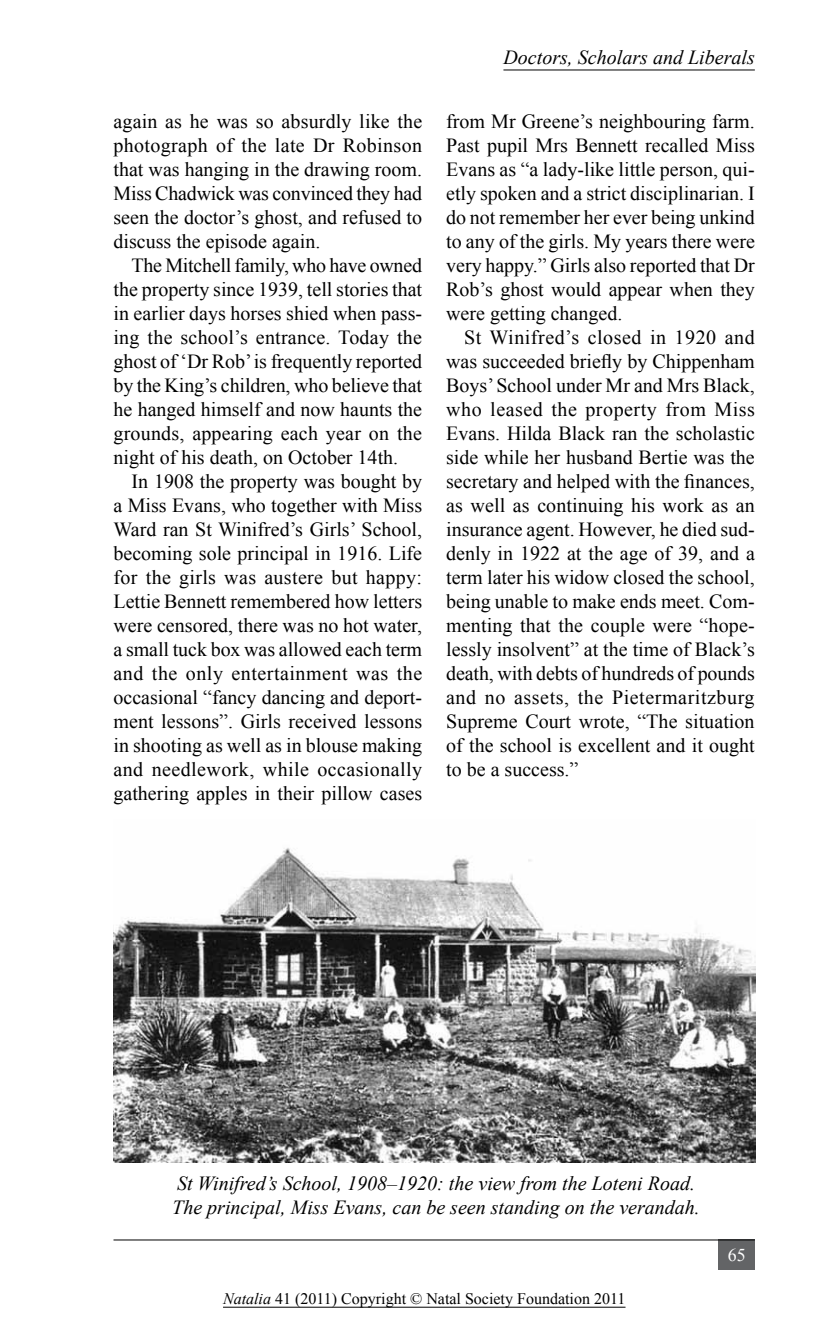
<style>
.page{position:relative;width:840px;height:1333px;background:#fff}
.page>*{position:absolute;margin:0;border:0;box-sizing:border-box;transform-origin:0 0}
.t1{font:20px/24px "Times New Roman";color:#000;text-align:justify}
.t2{font:italic 20px/24px "Times New Roman";color:#000}
.t3{font:18px "Times New Roman";color:#fff}
.t4{font:16px "Times New Roman";color:#000}
.s1{font-style:italic}
</style>
<div class="page">
<hr style="left:503px;top:70px;width:251px;height:1px;background:#000">
<div style="left:718px;top:1239px;width:36px;height:30px;background:#636466"></div>
<hr style="left:113px;top:1239px;width:641px;height:1px;background:#000">
<hr style="left:223px;top:1306px;width:402px;height:1px;background:#000">
<img style="left:113px;top:848px;width:642px;height:314px">
<p class="t1" style="left:113px;top:109px;width:310px">again as he was so absurdly like the photograph of the late Dr Robinson that was hanging in the drawing room.<br>Miss Chadwick was convinced they had seen the doctor’s ghost, and refused to discuss the episode again.</p>
<p class="t1" style="left:113px;top:253px;width:310px;text-indent:18px">The Mitchell family, who have owned the property since 1939, tell stories that in earlier days horses shied when pass&shy;ing the school’s entrance. Today the ghost of ‘Dr Rob’ is frequently reported by the King’s children, who believe that he hanged himself and now haunts the grounds, appearing each year on the night of his death, on October 14th.</p>
<p class="t1" style="left:113px;top:469px;width:310px;text-indent:18px">In 1908 the property was bought by a Miss Evans, who together with Miss Ward ran St Winifred’s Girls’ School, becoming sole principal in 1916. Life for the girls was austere but happy:<br>Lettie Bennett remembered how letters were censored, there was no hot water, a small tuck box was allowed each term and the only entertainment was the occasional “fancy dancing and deport&shy;ment lessons”. Girls received lessons in shooting as well as in blouse making and needlework, while occasionally gathering apples in their pillow cases</p>
<p class="t2" style="left:503px;top:45px;width:253px">Doctors, Scholars and Liberals</p>
<p class="t1" style="left:446px;top:109px;width:310px">from Mr Greene’s neighbouring farm.<br>Past pupil Mrs Bennett recalled Miss Evans as “a lady-like little person, qui&shy;etly spoken and a strict disciplinarian. I do not remember her ever being unkind to any of the girls. My years there were very happy.” Girls also reported that Dr Rob’s ghost would appear when they were getting changed.</p>
<p class="t1" style="left:446px;top:325px;width:310px;text-indent:18px">St Winifred’s closed in 1920 and was succeeded briefly by Chippenham Boys’ School under Mr and Mrs Black, who leased the property from Miss Evans. Hilda Black ran the scholastic side while her husband Bertie was the secretary and helped with the finances, as well as continuing his work as an insurance agent. However, he died sud&shy;denly in 1922 at the age of 39, and a term later his widow closed the school, being unable to make ends meet. Com&shy;menting that the couple were “hope&shy;lessly insolvent” at the time of Black’s death, with debts of hundreds of pounds and no assets, the Pietermaritzburg Supreme Court wrote, “The situation of the school is excellent and it ought to be a success.”</p>
<p class="t2" style="left:172px;top:1170px;width:529px">St Winifred’s School, 1908–1920: the view from the Loteni Road.<br>The principal, Miss Evans, can be seen standing on the verandah.</p>
<p class="t4" style="left:223px;top:1288px;width:404px"><span class="s1">Natalia</span> 41 (2011) Copyright © Natal Society Foundation 2011</p>
<p class="t3" style="left:727px;top:1242px;width:19px">65</p>
</div>
